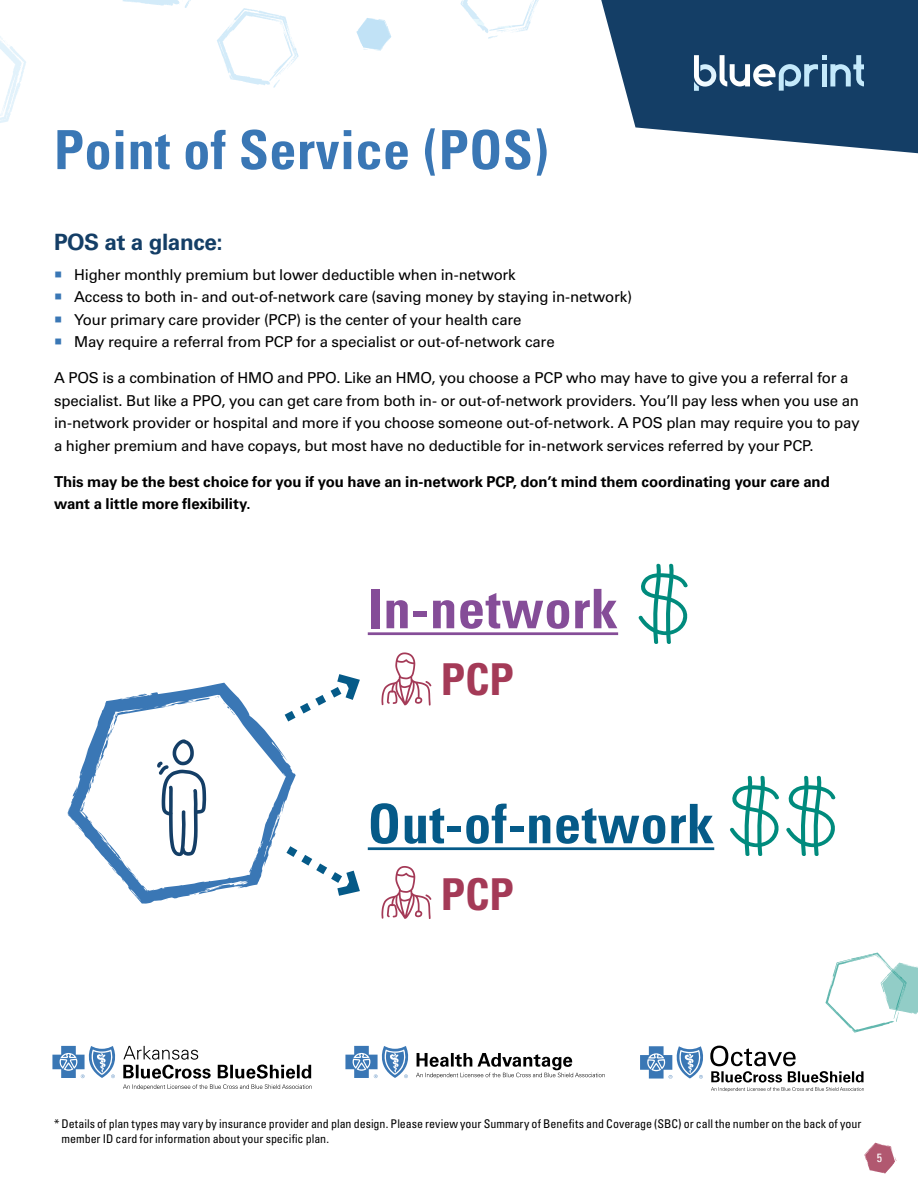
<style>
.page{position:relative;width:918px;height:1188px;background:#fff}
.page>*{position:absolute;margin:0;border:0;box-sizing:border-box;transform-origin:0 0}
.Heading_2{font:700 condensed 54.6px "Univers LT Std";letter-spacing:.01em;color:#055a88}
.Heading_2-2{font:700 condensed 54.6px "Univers LT Std";letter-spacing:.01em;color:#854d98}
.Heading_2_-_primary_blue{font:700 condensed 54px "Univers LT Std";letter-spacing:.01em;color:#3a77b5}
.Heading_2-3{font:700 condensed 43.95px "Univers LT Std";color:#a43a57}
.Heading_4{font:700 22.5px "Univers LT Std";letter-spacing:-.02em;color:#143e66}
.t1{font:15px/22.5px "Univers LT Std";letter-spacing:-.015em;color:#000}
.t2{font:700 15px/22.5px "Univers LT Std";letter-spacing:-.01em;color:#000}
.t3{font:condensed 12px/15px "Univers LT Std";letter-spacing:-.005em;color:#000}
.t4{font:condensed 12px "Univers LT Std";color:#fff}
.s1{color:#3a77b5}
</style>
<div class="page">
<svg style="left:345px;top:1046px;width:260px;height:32px"></svg>
<svg style="left:52px;top:1046px;width:260px;height:44px"></svg>
<svg style="left:640px;top:1046px;width:224px;height:46px"></svg>
<svg style="left:825px;top:953px;width:93px;height:80px"></svg>
<hr style="left:368px;top:632px;width:250px;height:3px;background:#854d98">
<hr style="left:368px;top:847px;width:346px;height:3px;background:#055a88">
<svg style="left:67px;top:683px;width:229px;height:221px"></svg>
<svg style="left:157px;top:739px;width:49px;height:117px"></svg>
<svg style="left:278px;top:839px;width:82px;height:62px"></svg>
<svg style="left:276px;top:674px;width:84px;height:54px"></svg>
<svg style="left:381px;top:652px;width:50px;height:54px"></svg>
<svg style="left:381px;top:866px;width:50px;height:53px"></svg>
<svg style="left:638px;top:563px;width:50px;height:81px"></svg>
<svg style="left:730px;top:775px;width:106px;height:81px"></svg>
<svg style="left:356px;top:0;width:183px;height:51px"></svg>
<svg style="left:122px;top:0;width:177px;height:88px"></svg>
<svg style="left:0;top:36px;width:26px;height:87px"></svg>
<svg style="left:601px;top:0;width:317px;height:154px;fill:#143e66"></svg>
<svg style="left:694px;top:0;width:199px;height:91px;background:#2b5277"></svg>
<svg style="left:864px;top:1143px;width:32px;height:31px"></svg>
<p class="Heading_2_-_primary_blue" style="left:54px;top:117px;width:496px">Point of Service (POS)</p>
<p class="Heading_4" style="left:54px;top:229px;width:170px">POS at a glance:</p>
<p class="t1" style="left:54px;top:263px;width:463px"><span class="s1">○</span> Higher monthly premium but lower deductible when in-network</p>
<p class="t1" style="left:54px;top:286px;width:580px"><span class="s1">○</span> Access to both in- and out-of-network care (saving money by staying in-network)</p>
<p class="t1" style="left:54px;top:308px;width:469px"><span class="s1">○</span> Your primary care provider (PCP) is the center of your health care</p>
<p class="t1" style="left:54px;top:331px;width:502px"><span class="s1">○</span> May require a referral from PCP for a specialist or out-of-network care</p>
<p class="t1" style="left:54px;top:367px;width:807px">A POS is a combination of HMO and PPO. Like an HMO, you choose a PCP who may have to give you a referral for a specialist. But like a PPO, you can get care from both in- or out-of-network providers. You’ll pay less when you use an in-network provider or hospital and more if you choose someone out-of-network. A POS plan may require you to pay a higher premium and have copays, but most have no deductible for in-network services referred by your PCP.</p>
<p class="t2" style="left:54px;top:470px;width:777px">This may be the best choice for you if you have an in-network PCP, don’t mind them coordinating your care and want a little more flexibility.</p>
<p class="Heading_2-2" style="left:368px;top:575px;width:252px">In-network</p>
<p class="Heading_2-3" style="left:441px;top:652px;width:75px">PCP</p>
<p class="Heading_2" style="left:368px;top:790px;width:348px">Out-of-network</p>
<p class="Heading_2-3" style="left:441px;top:867px;width:75px">PCP</p>
<p class="t3" style="left:62px;top:1116px;width:801px;text-indent:-8px">* Details of plan types may vary by insurance provider and plan design. Please review your Summary of Benefits and Coverage (SBC) or call the number on the back of your member ID card for information about your specific plan.</p>
<p class="t4" style="left:877px;top:1150px;width:7px">5</p>
</div>
